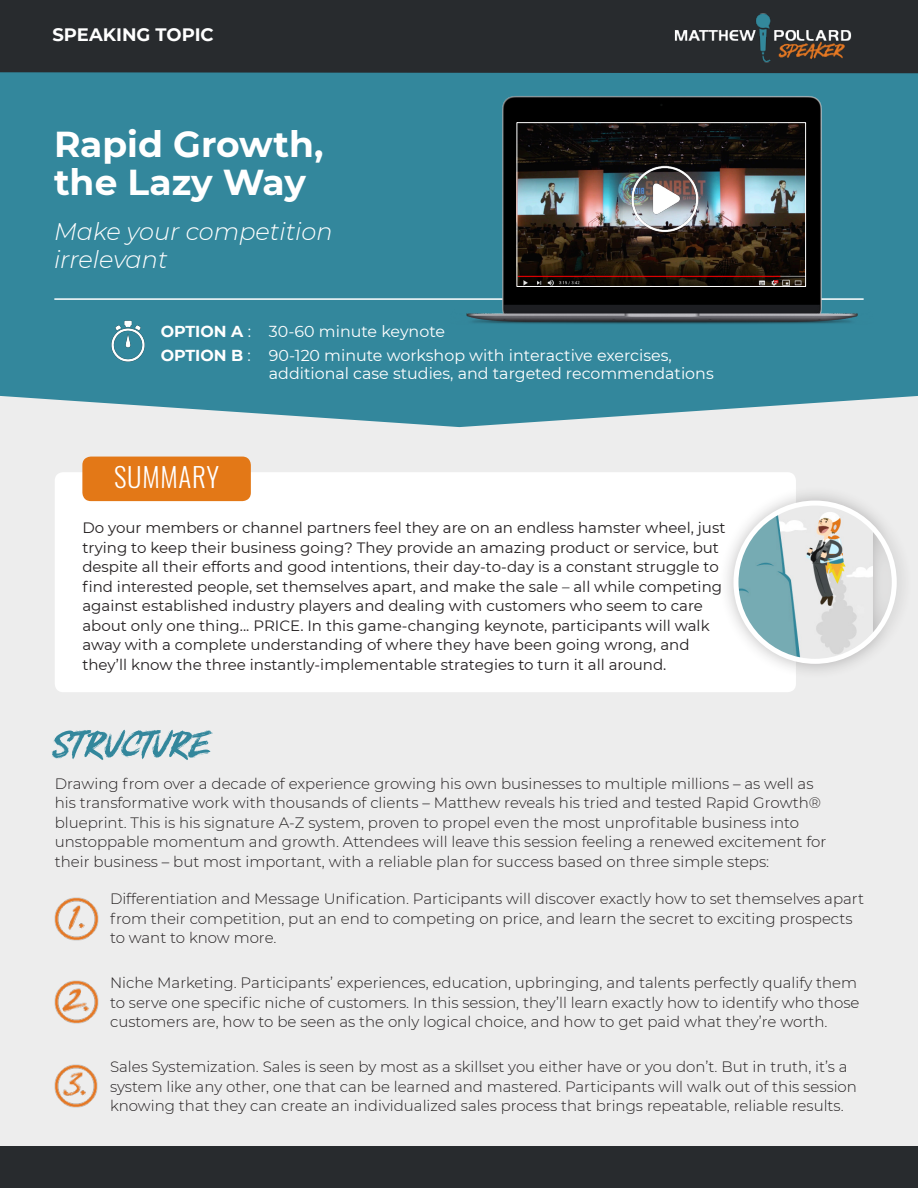
<style>
.page{position:relative;width:918px;height:1188px;background:#ededed}
.page>*{position:absolute;margin:0;border:0;box-sizing:border-box;transform-origin:0 0}
.t1{font:54px "Lakeshore";color:#33879c}
.t2{font:700 36px/37.5px "Montserrat";color:#fff}
.t3{font:300 27px "Oswald";letter-spacing:.025em;color:#fff}
.t4{font:italic 300 24px/28.2px "Montserrat";color:#fff}
.t5{font:700 18px "Montserrat";color:#fff}
.t6{font:15.9px/18.1px "Montserrat";color:#fff}
.t7{font:300 15px/19.5px "Montserrat";color:#231f20}
.t8{font:15px/19.5px "Montserrat";color:#231f20}
.s1{font-weight:700}
</style>
<div class="page">
<div style="left:0;top:0;width:918px;height:78px;background:#282b2e"></div>
<img style="left:674px;top:13px;width:178px;height:50px">
<div style="left:0;top:1146px;width:918px;height:42px;background:#282b2e"></div>
<div style="left:55px;top:472px;width:741px;height:220px;background:#fff;border-radius:9px"></div>
<svg style="left:0;top:72px;width:918px;height:355px;background:#408ea1"></svg>
<img style="left:105px;top:318px;width:46px;height:46px">
<hr style="left:54px;top:298px;width:810px;height:2px;background:#fff">
<div style="left:718px;top:485px;width:194px;height:194px;background:#231f20;opacity:.3"></div>
<img style="left:736px;top:503px;width:137px;height:158px">
<div style="left:733px;top:501px;width:164px;height:163px;border:5px solid #fff;border-radius:50%"></div>
<div style="left:82px;top:457px;width:169px;height:44px;background:#e37817;border-radius:9px"></div>
<img style="left:55px;top:897px;width:43px;height:44px">
<img style="left:55px;top:980px;width:43px;height:44px">
<img style="left:54px;top:1064px;width:43px;height:44px">
<img style="left:430px;top:78px;width:464px;height:286px">
<img style="left:519px;top:124px;width:285px;height:161px">
<div style="left:517px;top:122px;width:289px;height:165px;border:1px solid #fff"></div>
<img style="left:626px;top:165px;width:72px;height:73px">
<p class="t5" style="left:53px;top:22px;width:163px">SPEAKING TOPIC</p>
<p class="t2" style="left:54px;top:124px;width:271px">Rapid Growth, the Lazy Way</p>
<p class="t4" style="left:54px;top:216px;width:280px">Make your competition irrelevant</p>
<p class="t6" style="left:161px;top:321px;width:286px"><span class="s1">OPTION A</span> : 30-60 minute keynote</p>
<p class="t6" style="left:269px;top:346px;width:446px;text-indent:-108px"><span class="s1">OPTION B</span> : 90-120 minute workshop with interactive exercises, additional case studies, and targeted recommendations</p>
<p class="t3" style="left:114px;top:453px;width:107px">SUMMARY</p>
<p class="t8" style="left:82px;top:517px;width:645px">Do your members or channel partners feel they are on an endless hamster wheel, just trying to keep their business going? They provide an amazing product or service, but despite all their efforts and good intentions, their day-to-day is a constant struggle to find interested people, set themselves apart, and make the sale – all while competing against established industry players and dealing with customers who seem to care about only one thing... PRICE. In this game-changing keynote, participants will walk away with a complete understanding of where they have been going wrong, and they’ll know the three instantly-implementable strategies to turn it all around.</p>
<p class="t1" style="left:55px;top:717px;width:158px">STRUCTURE</p>
<p class="t7" style="left:55px;top:773px;width:773px">Drawing from over a decade of experience growing his own businesses to multiple millions – as well as his transformative work with thousands of clients – Matthew reveals his tried and tested Rapid Growth® blueprint. This is his signature A-Z system, proven to propel even the most unprofitable business into unstoppable momentum and growth. Attendees will leave this session feeling a renewed excitement for their business – but most important, with a reliable plan for success based on three simple steps:</p>
<p class="t7" style="left:110px;top:889px;width:755px">Differentiation and Message Unification. Participants will discover exactly how to set themselves apart from their competition, put an end to competing on price, and learn the secret to exciting prospects to want to know more.</p>
<p class="t7" style="left:110px;top:973px;width:751px">Niche Marketing. Participants’ experiences, education, upbringing, and talents perfectly qualify them to serve one specific niche of customers. In this session, they’ll learn exactly how to identify who those customers are, how to be seen as the only logical choice, and how to get paid what they’re worth.</p>
<p class="t7" style="left:110px;top:1057px;width:749px">Sales Systemization. Sales is seen by most as a skillset you either have or you don’t. But in truth, it’s a system like any other, one that can be learned and mastered. Participants will walk out of this session knowing that they can create an individualized sales process that brings repeatable, reliable results.</p>
</div>
